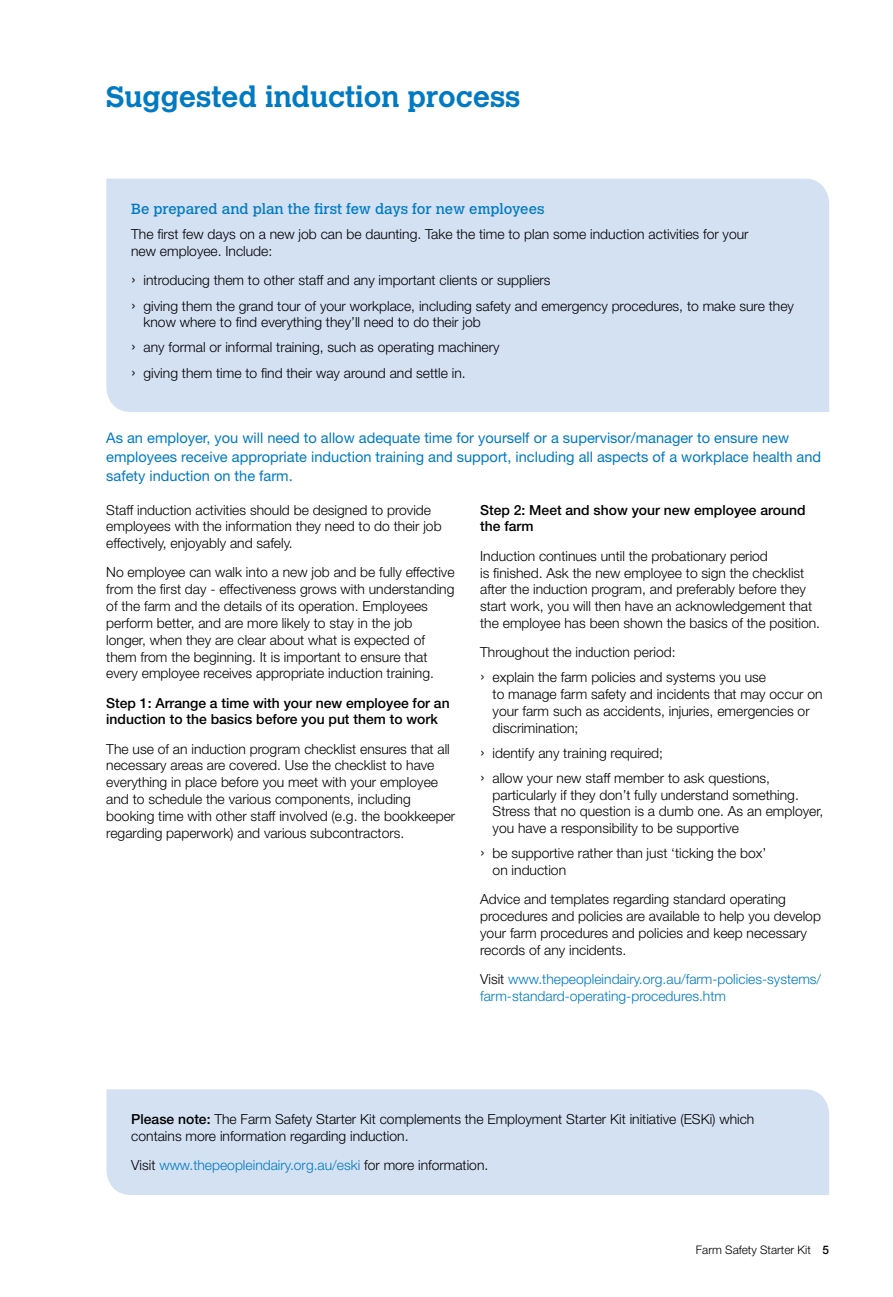
<style>
.page{position:relative;width:893px;height:1297px;background:#fff}
.page>*{position:absolute;margin:0;border:0;box-sizing:border-box;transform-origin:0 0}
.t1{font:700 29.25px "Calvert MT Std";color:#007ac2}
.t2{font:14.55px/19px "Helvetica Neue LT Std";color:#007ac2}
.t3{font:14.55px "Calvert MT Std";color:#007ac2}
.t4{font:300 13.95px/16.8px "Helvetica Neue LT Std";color:#000}
.t5{font:300 13.95px/16.8px "Helvetica Neue LT Std";color:#007ac2}
.t6{font:500 13.95px/16.8px "Helvetica Neue LT Std";color:#000}
.t7{font:300 11.85px "Helvetica Neue LT Std";color:#000}
.s1{font-size:17.55px}
.s2{color:#000}
.s3{font-weight:500}
</style>
<div class="page">
<div style="left:106px;top:179px;width:723px;height:233px;background:#d4e1f3"></div>
<div style="left:106px;top:1089px;width:723px;height:106px;background:#d4e1f3"></div>
<h1 class="t1" style="left:106px;top:78px;width:416px">Suggested induction process</h1>
<p class="t3" style="left:131px;top:201px;width:415px">Be prepared and plan the first few days for new employees</p>
<p class="t4" style="left:131px;top:226px;width:619px">The first few days on a new job can be daunting. Take the time to plan some induction activities for your new employee. Include:</p>
<p class="t4" style="left:131px;top:268px;width:664px;line-height:25px"><span class="s1">›</span> introducing them to other staff and any important clients or suppliers<br><span class="s1">›</span> giving them the grand tour of your workplace, including safety and emergency procedures, to make sure they</p>
<p class="t4" style="left:131px;top:310px;width:370px;line-height:25px;text-indent:12px">know where to find everything they’ll need to do their job<br><span class="s1">›</span> any formal or informal training, such as operating machinery <span class="s1">›</span> giving them time to find their way around and settle in.</p>
<p class="t2" style="left:106px;top:428px;width:716px">As an employer, you will need to allow adequate time for yourself or a supervisor/manager to ensure new employees receive appropriate induction training and support, including all aspects of a workplace health and safety induction on the farm.</p>
<p class="t4" style="left:106px;top:501px;width:337px">Staff induction activities should be designed to provide employees with the information they need to do their job effectively, enjoyably and safely.</p>
<p class="t4" style="left:106px;top:564px;width:350px">No employee can walk into a new job and be fully effective from the first day - effectiveness grows with understanding of the farm and the details of its operation. Employees perform better, and are more likely to stay in the job longer, when they are clear about what is expected of them from the beginning. It is important to ensure that every employee receives appropriate induction training.</p>
<p class="t6" style="left:106px;top:694px;width:345px">Step 1: Arrange a time with your new employee for an induction to the basics before you put them to work</p>
<p class="t4" style="left:106px;top:740px;width:350px">The use of an induction program checklist ensures that all necessary areas are covered. Use the checklist to have everything in place before you meet with your employee and to schedule the various components, including booking time with other staff involved (e.g. the bookkeeper regarding paperwork) and various subcontractors.</p>
<p class="t6" style="left:480px;top:501px;width:327px">Step 2: Meet and show your new employee around the farm</p>
<p class="t4" style="left:480px;top:547px;width:341px">Induction continues until the probationary period<br>is finished. Ask the new employee to sign the checklist after the induction program, and preferably before they start work, you will then have an acknowledgement that the employee has been shown the basics of the position.</p>
<p class="t4" style="left:480px;top:639px;width:287px;line-height:24.9px">Throughout the induction period:<br><span class="s1">›</span> explain the farm policies and systems you use</p>
<p class="t4" style="left:493px;top:685px;width:331px">to manage farm safety and incidents that may occur on your farm such as accidents, injuries, emergencies or discrimination;</p>
<p class="t4" style="left:480px;top:740px;width:291px;line-height:25px"><span class="s1">›</span> identify any training required;<br><span class="s1">›</span> allow your new staff member to ask questions,</p>
<p class="t4" style="left:493px;top:786px;width:332px">particularly if they don’t fully understand something.<br>Stress that no question is a dumb one. As an employer, you have a responsibility to be supportive</p>
<p class="t4" style="left:493px;top:845px;width:275px;text-indent:-12px"><span class="s1">›</span> be supportive rather than just ‘ticking the box’ on induction</p>
<p class="t4" style="left:480px;top:891px;width:342px">Advice and templates regarding standard operating procedures and policies are available to help you develop your farm procedures and policies and keep necessary records of any incidents.</p>
<p class="t5" style="left:480px;top:970px;width:343px"><span class="s2">Visit</span> www.thepeopleindairy.org.au/farm-policies-systems/ farm-standard-operating-procedures.htm</p>
<p class="t4" style="left:131px;top:1110px;width:625px"><span class="s3">Please note:</span> The Farm Safety Starter Kit complements the Employment Starter Kit initiative (ESKi) which contains more information regarding induction.</p>
<p class="t5" style="left:131px;top:1156px;width:359px"><span class="s2">Visit</span> www.thepeopleindairy.org.au/eski <span class="s2">for more information.</span></p>
<p class="t7" style="left:696px;top:1242px;width:135px">Farm Safety Starter Kit <span class="s3">5</span></p>
</div>
